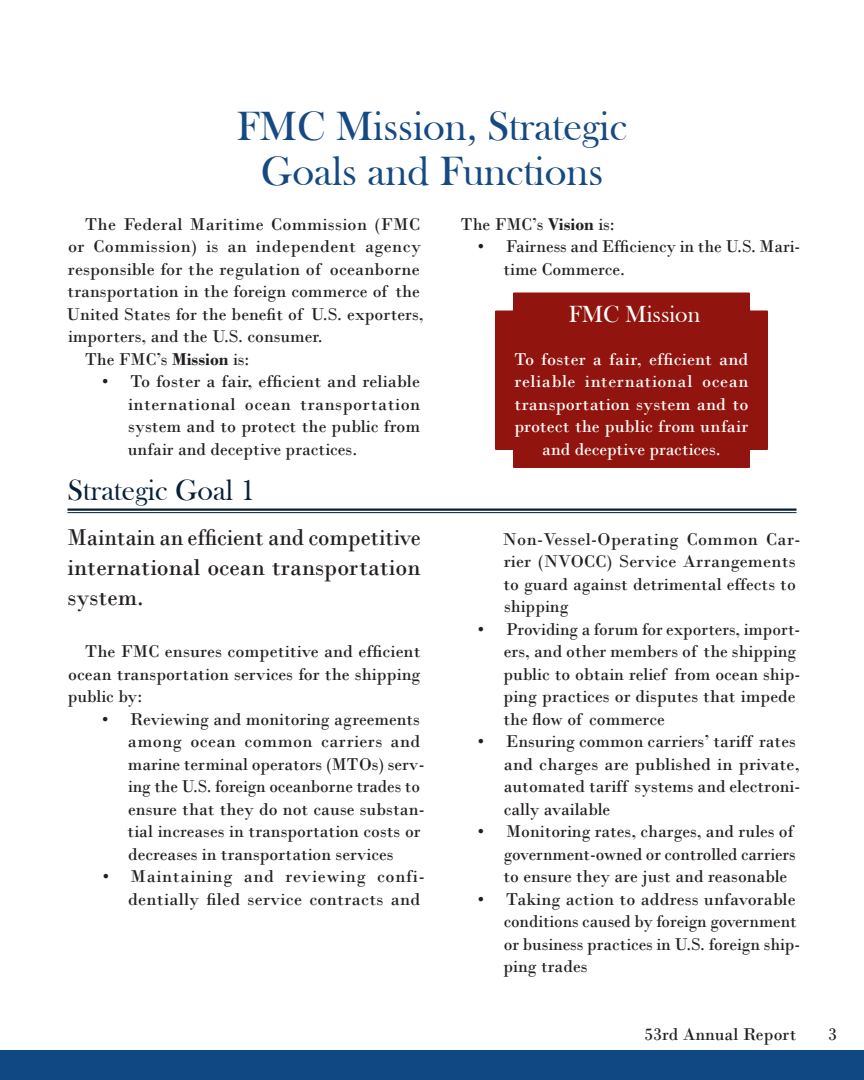
<style>
.page{position:relative;width:864px;height:1080px;background:#fff}
.page>*{position:absolute;margin:0;border:0;box-sizing:border-box;transform-origin:0 0}
.Heading_1{font:42px/45px "Bask Old Face";color:#154983;text-align:center}
.Heading_2{font:30px "Bask Old Face";color:#062037}
.Heading_3{font:24px/30px "Bodoni";color:#231f20;text-align:justify}
.Callout_Heading{font:24px "Bask Old Face";color:#fff}
.Body_1{font:18px/22.5px "Bodoni";color:#231f20}
.Callout{font:18px/22.5px "Bodoni";letter-spacing:.01em;color:#fff;text-align:center}
.s1{font-weight:700}
</style>
<div class="page">
<div style="left:0;top:1050px;width:864px;height:30px;background:#104884"></div>
<hr style="left:68px;top:508px;width:728px;height:3px;background:#062037">
<hr style="left:68px;top:512px;width:728px;height:1px;background:#062037">
<div style="left:495px;top:292px;width:273px;height:176px;background:#91140e"></div>
<p class="Heading_1" style="left:237px;top:104px;width:392px">FMC Mission, Strategic<br>Goals and Functions</p>
<p class="Body_1" style="left:67px;top:212px;width:359px;text-indent:19px">The Federal Maritime Commission (FMC or Commission) is an independent agency responsible for the regulation of oceanborne transportation in the foreign commerce of the United States for the benefit of U.S. exporters, importers, and the U.S. consumer.</p>
<p class="Body_1" style="left:85px;top:347px;width:166px">The FMC’s <span class="s1">Mission</span> is:</p>
<p class="Body_1" style="left:128px;top:370px;width:294px;text-align:justify;text-indent:-26px">• To foster a fair, efficient and reliable international ocean transportation system and to protect the public from unfair and deceptive practices.</p>
<p class="Body_1" style="left:461px;top:212px;width:155px">The FMC’s <span class="s1">Vision</span> is:</p>
<p class="Body_1" style="left:503px;top:235px;width:298px;text-indent:-25px">• Fairness and Efficiency in the U.S. Mari&shy;time Commerce.</p>
<p class="Callout_Heading" style="left:569px;top:301px;width:133px">FMC Mission</p>
<p class="Callout" style="left:514px;top:347px;width:236px">To foster a fair, efficient and reliable international ocean transportation system and to protect the public from unfair and deceptive practices.</p>
<p class="Heading_2" style="left:68px;top:473px;width:189px">Strategic Goal 1</p>
<p class="Heading_3" style="left:68px;top:522px;width:355px">Maintain an efficient and competitive international ocean transportation system.</p>
<p class="Body_1" style="left:68px;top:640px;width:354px;text-align:justify;text-indent:17px">The FMC ensures competitive and efficient ocean transportation services for the shipping public by:</p>
<p class="Body_1" style="left:128px;top:707px;width:298px;text-indent:-25px">• Reviewing and monitoring agreements among ocean common carriers and marine terminal operators (MTOs) serv&shy;ing the U.S. foreign oceanborne trades to ensure that they do not cause substan&shy;tial increases in transportation costs or decreases in transportation services</p>
<p class="Body_1" style="left:103px;top:865px;width:324px;text-align:right">• Maintaining and reviewing confi&shy;dentially filed service contracts and</p>
<p class="Body_1" style="left:503px;top:527px;width:299px">Non-Vessel-Operating Common Car&shy;rier (NVOCC) Service Arrangements to guard against detrimental effects to shipping</p>
<p class="Body_1" style="left:503px;top:617px;width:298px;text-indent:-25px">• Providing a forum for exporters, import&shy;ers, and other members of the shipping public to obtain relief from ocean ship&shy;ping practices or disputes that impede the flow of commerce</p>
<p class="Body_1" style="left:504px;top:730px;width:298px;text-indent:-26px">• Ensuring common carriers’ tariff rates and charges are published in private, automated tariff systems and electroni&shy;cally available</p>
<p class="Body_1" style="left:503px;top:820px;width:294px;text-indent:-25px">• Monitoring rates, charges, and rules of government-owned or controlled carriers to ensure they are just and reasonable</p>
<p class="Body_1" style="left:504px;top:887px;width:298px;text-indent:-26px">• Taking action to address unfavorable conditions caused by foreign government or business practices in U.S. foreign ship&shy;ping trades</p>
<p class="Body_1" style="left:644px;top:1022px;width:154px">53rd Annual Report</p>
<p class="Body_1" style="left:828px;top:1022px;width:10px">3</p>
</div>
